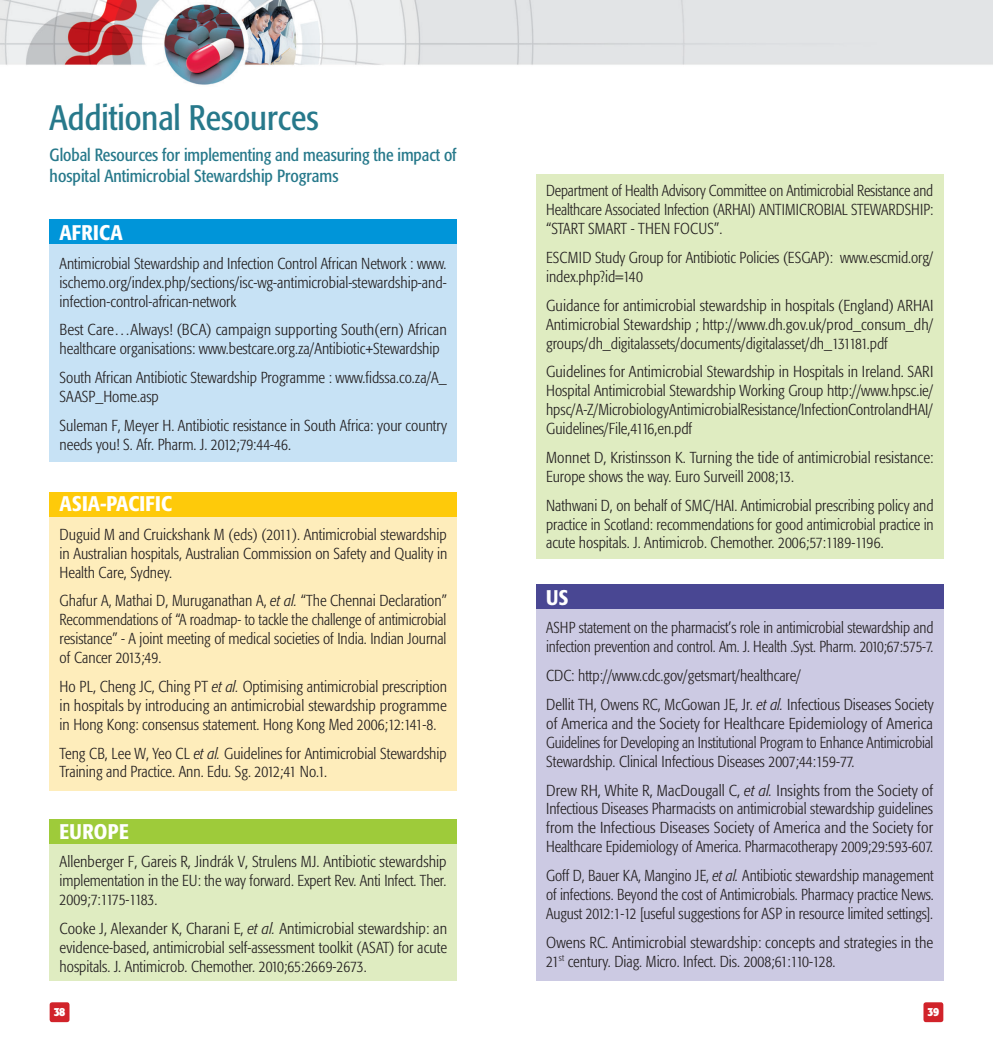
<style>
.page{position:relative;width:993px;height:1042px;background:#fff}
.page>*{position:absolute;margin:0;border:0;box-sizing:border-box;transform-origin:0 0}
.t1{font:condensed 35px "Formata";color:#27798b}
.t2{font:500 condensed 21px "Formata";letter-spacing:.01em;color:#fff}
.t3{font:condensed 17.5px/21px "Formata";letter-spacing:-.005em;color:#27798b}
.t4{font:300 condensed 15.75px/18.9px "Formata";color:#231f20;text-align:justify}
.t5{font:300 condensed 15.75px/18.9px "Formata";color:#231f20;text-align:justify;scale:.96 1}
.t6{font:700 condensed 12.25px "Formata";color:#fff}
.s1{font-style:italic}
</style>
<div class="page">
<div style="left:923px;top:1002px;width:20px;height:20px;background:#d1232a;border-radius:2px"></div>
<div style="left:50px;top:1002px;width:19px;height:20px;background:#d1232a;border-radius:2px"></div>
<div style="left:536px;top:599px;width:407px;height:382px;background:#cccae3"></div>
<div style="left:50px;top:830px;width:406px;height:151px;background:#dfecc1"></div>
<div style="left:50px;top:501px;width:406px;height:289px;background:#feedbb"></div>
<div style="left:50px;top:220px;width:406px;height:241px;background:#c7e2f5"></div>
<div style="left:50px;top:220px;width:406px;height:24px;background:#0095d9"></div>
<div style="left:50px;top:492px;width:406px;height:25px;background:#feca0a"></div>
<div style="left:50px;top:819px;width:406px;height:24px;background:#9ecb3a"></div>
<div style="left:536px;top:584px;width:407px;height:25px;background:#494793"></div>
<div style="left:536px;top:175px;width:407px;height:384px;background:#dfecc1"></div>
<img style="left:0;top:0;width:992px;height:85px">
<h1 class="t1" style="left:50px;top:98px;width:270px">Additional Resources</h1>
<p class="t3" style="left:50px;top:145px;width:408px">Global Resources for implementing and measuring the impact of hospital Antimicrobial Stewardship Programs</p>
<h2 class="t2" style="left:60px;top:220px;width:65px">AFRICA</h2>
<p class="t4" style="left:60px;top:254px;width:388px">Antimicrobial Stewardship and Infection Control African Network : www. ischemo.org/index.php/sections/isc-wg-antimicrobial-stewardship-and&shy;infection-control-african-network</p>
<p class="t4" style="left:60px;top:321px;width:389px">Best Care…Always! (BCA) campaign supporting South(ern) African healthcare organisations: www.bestcare.org.za/Antibiotic+Stewardship</p>
<p class="t4" style="left:60px;top:368px;width:388px">South African Antibiotic Stewardship Programme : www.fidssa.co.za/A_<br>SAASP_Home.asp</p>
<p class="t4" style="left:60px;top:416px;width:389px">Suleman F, Meyer H. Antibiotic resistance in South Africa: your country needs you! S. Afr. Pharm. J. 2012;79:44-46.</p>
<h2 class="t2" style="left:60px;top:491px;width:114px">ASIA-PACIFIC</h2>
<p class="t4" style="left:60px;top:525px;width:389px">Duguid M and Cruickshank M (eds) (2011). Antimicrobial stewardship in Australian hospitals, Australian Commission on Safety and Quality in Health Care, Sydney.</p>
<p class="t4" style="left:60px;top:591px;width:389px">Ghafur A, Mathai D, Muruganathan A, <span class="s1">et al.</span> “The Chennai Declaration” Recommendations of “A roadmap- to tackle the challenge of antimicrobial resistance” - A joint meeting of medical societies of India. Indian Journal of Cancer 2013;49.</p>
<p class="t4" style="left:60px;top:677px;width:389px">Ho PL, Cheng JC, Ching PT <span class="s1">et al.</span> Optimising antimicrobial prescription in hospitals by introducing an antimicrobial stewardship programme in Hong Kong: consensus statement. Hong Kong Med 2006;12:141-8.</p>
<p class="t4" style="left:60px;top:744px;width:388px">Teng CB, Lee W, Yeo CL <span class="s1">et al.</span> Guidelines for Antimicrobial Stewardship<br>Training and Practice. Ann. Edu. Sg. 2012;41 No.1.</p>
<h2 class="t2" style="left:60px;top:818px;width:71px">EUROPE</h2>
<p class="t4" style="left:60px;top:852px;width:388px">Allenberger F, Gareis R, Jindrák V, Strulens MJ. Antibiotic stewardship implementation in the EU: the way forward. Expert Rev. Anti Infect. Ther.<br>2009;7:1175-1183.</p>
<p class="t4" style="left:60px;top:919px;width:389px">Cooke J, Alexander K, Charani E, <span class="s1">et al.</span> Antimicrobial stewardship: an evidence-based, antimicrobial self-assessment toolkit (ASAT) for acute hospitals. J. Antimicrob. Chemother. 2010;65:2669-2673.</p>
<p class="t5" style="left:546px;top:182px;width:405px">Department of Health Advisory Committee on Antimicrobial Resistance and Healthcare Associated Infection (ARHAI) ANTIMICROBIAL STEWARDSHIP: “START SMART - THEN FOCUS”.</p>
<p class="t4" style="left:546px;top:248px;width:389px">ESCMID Study Group for Antibiotic Policies (ESGAP): www.escmid.org/ index.php?id=140</p>
<p class="t4" style="left:546px;top:296px;width:388px">Guidance for antimicrobial stewardship in hospitals (England) ARHAI Antimicrobial Stewardship ; http://www.dh.gov.uk/prod_consum_dh/ groups/dh_digitalassets/documents/digitalasset/dh_131181.pdf</p>
<p class="t4" style="left:546px;top:363px;width:388px">Guidelines for Antimicrobial Stewardship in Hospitals in Ireland. SARI Hospital Antimicrobial Stewardship Working Group http://www.hpsc.ie/ hpsc/A-Z/MicrobiologyAntimicrobialResistance/InfectionControlandHAI/ Guidelines/File,4116,en.pdf</p>
<p class="t4" style="left:546px;top:448px;width:388px">Monnet D, Kristinsson K. Turning the tide of antimicrobial resistance:<br>Europe shows the way. Euro Surveill 2008;13.</p>
<p class="t4" style="left:546px;top:496px;width:389px">Nathwani D, on behalf of SMC/HAI. Antimicrobial prescribing policy and practice in Scotland: recommendations for good antimicrobial practice in acute hospitals. J. Antimicrob. Chemother. 2006;57:1189-1196.</p>
<h2 class="t2" style="left:546px;top:584px;width:24px">US</h2>
<p class="t4" style="left:546px;top:619px;width:389px">ASHP statement on the pharmacist’s role in antimicrobial stewardship and infection prevention and control. Am. J. Health .Syst. Pharm. 2010;67:575-7.</p>
<p class="t4" style="left:546px;top:661px;width:389px;line-height:28.9px">CDC: http://www.cdc.gov/getsmart/healthcare/<br>Dellit TH, Owens RC, McGowan JE, Jr. <span class="s1">et al.</span> Infectious Diseases Society</p>
<p class="t4" style="left:546px;top:714px;width:388px">of America and the Society for Healthcare Epidemiology of America Guidelines for Developing an Institutional Program to Enhance Antimicrobial Stewardship. Clinical Infectious Diseases 2007;44:159-77.</p>
<p class="t4" style="left:546px;top:781px;width:388px">Drew RH, White R, MacDougall C, <span class="s1">et al.</span> Insights from the Society of Infectious Diseases Pharmacists on antimicrobial stewardship guidelines from the Infectious Diseases Society of America and the Society for Healthcare Epidemiology of America. Pharmacotherapy 2009;29:593-607.</p>
<p class="t4" style="left:546px;top:866px;width:389px">Goff D, Bauer KA, Mangino JE, <span class="s1">et al.</span> Antibiotic stewardship management of infections. Beyond the cost of Antimicrobials. Pharmacy practice News.<br>August 2012:1-12 [useful suggestions for ASP in resource limited settings].</p>
<p class="t4" style="left:546px;top:933px;width:388px">Owens RC. Antimicrobial stewardship: concepts and strategies in the<br>21<sup>st</sup> century. Diag. Micro. Infect. Dis. 2008;61:110-128.</p>
<p class="t6" style="left:54px;top:1004px;width:13px">38</p>
<p class="t6" style="left:927px;top:1004px;width:13px">39</p>
</div>
